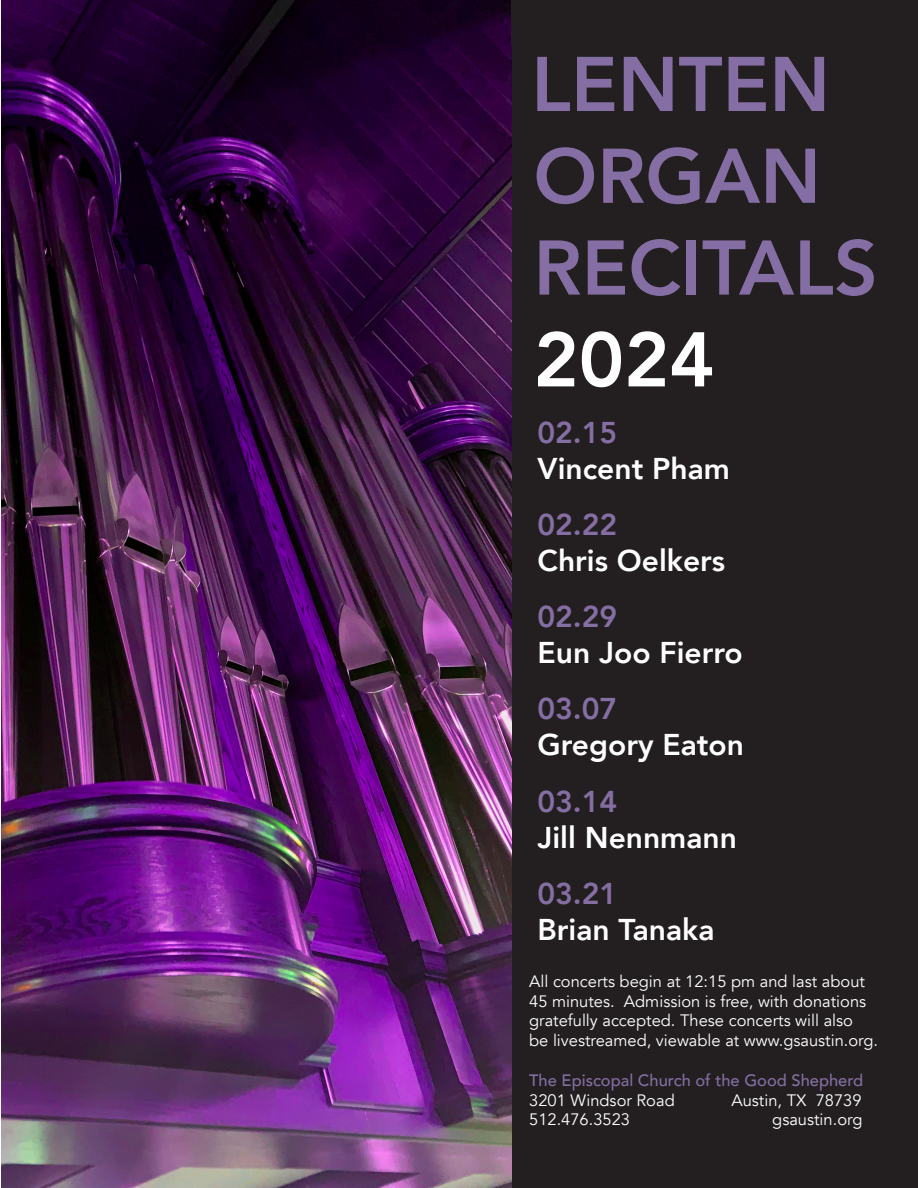
<style>
.page{position:relative;width:918px;height:1188px;background:#fff}
.page>*{position:absolute;margin:0;border:0;box-sizing:border-box;transform-origin:0 0}
.t1{font:800 76.5px/91.8px "Avenir";color:#846ea3}
.t2{font:800 76.5px "Avenir";color:#fff}
.t3{font:800 30px "Avenir";color:#fff}
.t4{font:800 30px "Avenir";color:#846ea3}
.t5{font:16.5px/19.8px "Avenir";color:#fff}
.t6{font:500 16.5px "Avenir";color:#846ea3}
</style>
<div class="page">
<div style="left:511px;top:34px;width:407px;height:1154px;background:#231f20"></div>
<img style="left:2px;top:0;width:509px;height:1188px">
<div style="left:512px;top:0;width:406px;height:45px;background:#231f20"></div>
<p class="t1" style="left:531px;top:39px;width:300px">LENTEN<br>ORGAN</p>
<p class="t1" style="left:533px;top:222px;width:346px">RECITALS</p>
<p class="t2" style="left:533px;top:300px;width:183px">2024</p>
<p class="t4" style="left:537px;top:409px;width:81px">02.15</p>
<p class="t3" style="left:537px;top:445px;width:194px">Vincent Pham</p>
<p class="t4" style="left:537px;top:501px;width:81px">02.22</p>
<p class="t3" style="left:537px;top:537px;width:189px">Chris Oelkers</p>
<p class="t4" style="left:537px;top:593px;width:81px">02.29</p>
<p class="t3" style="left:537px;top:629px;width:207px">Eun Joo Fierro</p>
<p class="t4" style="left:537px;top:686px;width:81px">03.07</p>
<p class="t3" style="left:537px;top:722px;width:208px">Gregory Eaton</p>
<p class="t4" style="left:537px;top:778px;width:81px">03.14</p>
<p class="t3" style="left:537px;top:814px;width:201px">Jill Nennmann</p>
<p class="t4" style="left:537px;top:870px;width:81px">03.21</p>
<p class="t3" style="left:537px;top:906px;width:178px">Brian Tanaka</p>
<p class="t5" style="left:529px;top:971px;width:350px">All concerts begin at 12:15 pm and last about 45 minutes. Admission is free, with donations gratefully accepted. These concerts will also<br>be livestreamed, viewable at www.gsaustin.org.</p>
<p class="t6" style="left:529px;top:1066px;width:336px">The Episcopal Church of the Good Shepherd</p>
<p class="t5" style="left:529px;top:1090px;width:147px">3201 Windsor Road</p>
<p class="t5" style="left:731px;top:1090px;width:132px">Austin, TX 78739</p>
<p class="t5" style="left:529px;top:1110px;width:102px">512.476.3523</p>
<p class="t5" style="left:772px;top:1110px;width:92px">gsaustin.org</p>
</div>
